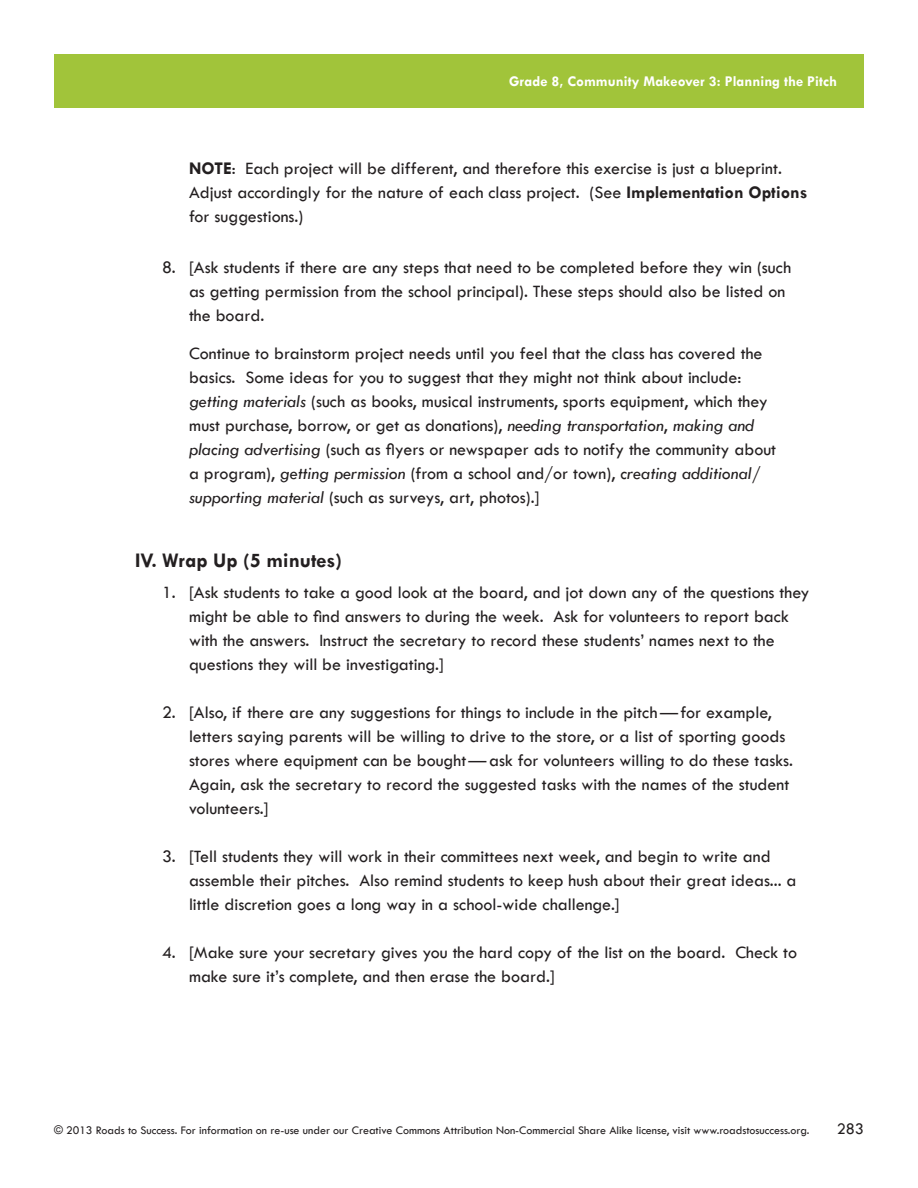
<style>
.page{position:relative;width:918px;height:1188px;background:#fff}
.page>*{position:absolute;margin:0;border:0;box-sizing:border-box;transform-origin:0 0}
.A_NumberListRoman{font:700 21px "Tw Cen";color:#231f20}
.A_NumberList2{font:500 18px/24px "Tw Cen";color:#231f20}
.A_Text{font:500 18px/24px "Tw Cen";color:#231f20}
.A_NumberList1{font:500 18px/24px "Tw Cen";color:#231f20}
.t1{font:500 16.5px "Tw Cen";color:#231f20}
.t2{font:700 15px "Tw Cen";color:#fff}
.t3{font:500 12px "Tw Cen";color:#231f20}
.s1{font-weight:700}
.s2{font-style:italic}
</style>
<div class="page">
<div style="left:54px;top:54px;width:810px;height:54px;background:#a1c43a"></div>
<p class="t2" style="left:509px;top:72px;width:329px">Grade 8, Community Makeover 3: Planning the Pitch</p>
<p class="A_Text" style="left:189px;top:157px;width:620px"><span class="s1">NOTE</span>: Each project will be different, and therefore this exercise is just a blueprint.<br>Adjust accordingly for the nature of each class project. (See <span class="s1">Implementation Options </span>for suggestions.)</p>
<p class="A_NumberList2" style="left:189px;top:256px;width:604px;text-indent:-27px">8. [Ask students if there are any steps that need to be completed before they win (such as getting permission from the school principal). These steps should also be listed on the board.</p>
<p class="A_Text" style="left:189px;top:341px;width:589px">Continue to brainstorm project needs until you feel that the class has covered the basics. Some ideas for you to suggest that they might not think about include: <span class="s2">getting materials</span> (such as books, musical instruments, sports equipment, which they must purchase, borrow, or get as donations), <span class="s2">needing transportation</span>, <span class="s2">making and placing advertising</span> (such as flyers or newspaper ads to notify the community about a program), <span class="s2">getting permission</span> (from a school and/or town), <span class="s2">creating additional/ supporting material</span> (such as surveys, art, photos).]</p>
<p class="A_NumberListRoman" style="left:135px;top:548px;width:209px">IV. Wrap Up (5 minutes)</p>
<p class="A_NumberList1" style="left:189px;top:580px;width:622px;text-indent:-27px">1. [Ask students to take a good look at the board, and jot down any of the questions they might be able to find answers to during the week. Ask for volunteers to report back with the answers. Instruct the secretary to record these students’ names next to the questions they will be investigating.]</p>
<p class="A_NumberList2" style="left:189px;top:700px;width:606px;text-indent:-27px">2. [Also, if there are any suggestions for things to include in the pitch—for example, letters saying parents will be willing to drive to the store, or a list of sporting goods stores where equipment can be bought—ask for volunteers willing to do these tasks.<br>Again, ask the secretary to record the suggested tasks with the names of the student volunteers.]</p>
<p class="A_NumberList2" style="left:189px;top:844px;width:609px;text-indent:-27px">3. [Tell students they will work in their committees next week, and begin to write and assemble their pitches. Also remind students to keep hush about their great ideas... a little discretion goes a long way in a school-wide challenge.]</p>
<p class="A_NumberList2" style="left:189px;top:940px;width:610px;text-indent:-27px">4. [Make sure your secretary gives you the hard copy of the list on the board. Check to make sure it’s complete, and then erase the board.]</p>
<p class="t3" style="left:54px;top:1123px;width:757px">© 2013 Roads to Success. For information on re-use under our Creative Commons Attribution Non-Commercial Share Alike license, visit www.roadstosuccess.org.</p>
<p class="t1" style="left:837px;top:1119px;width:29px">283</p>
</div>
